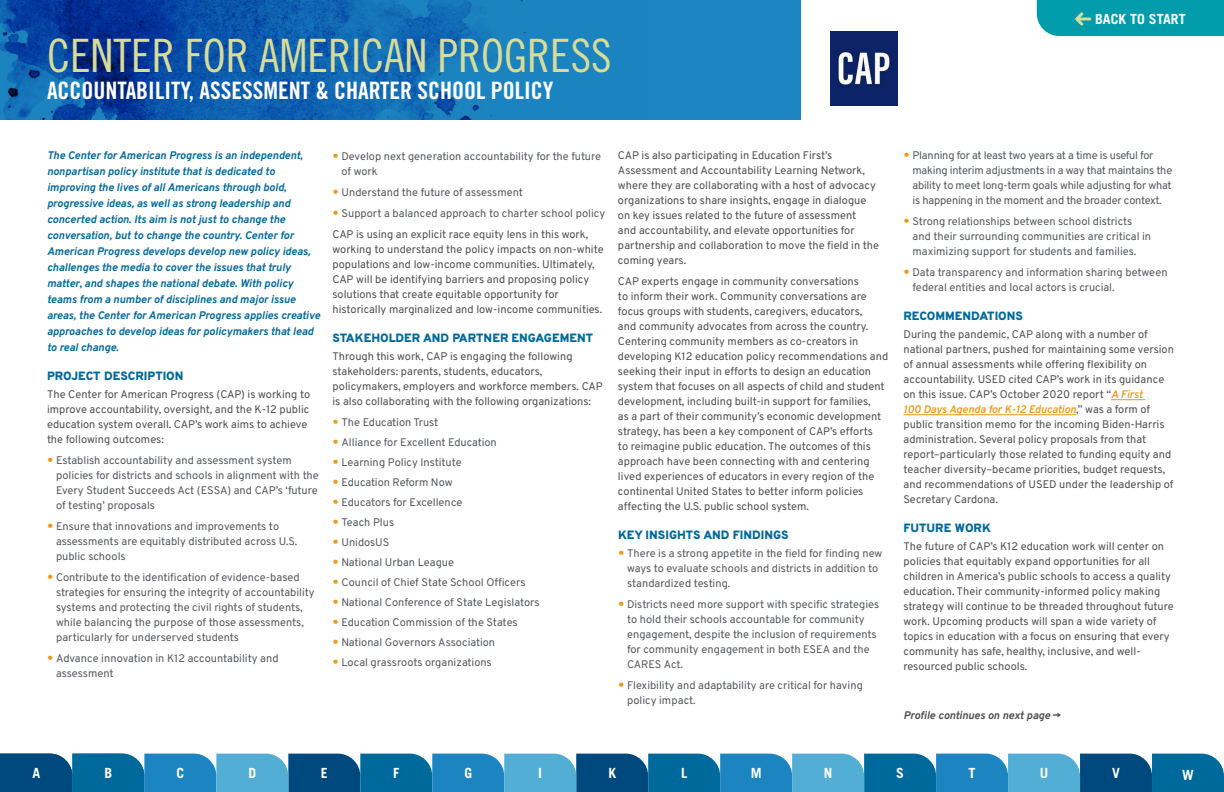
<style>
.page{position:relative;width:1224px;height:792px;background:#fff}
.page>*{position:absolute;margin:0;border:0;box-sizing:border-box;transform-origin:0 0}
.t1{font:46px "Trade Gothic LT Pro Cn 18";color:#d9dc98}
.t2{font:24px "Trade Gothic LT Pro Bd Cn 20";color:#fff}
.t3{font:700 14px "Trade Gothic LT Pro";color:#fff}
.t4{font:900 12px "Overpass";color:#00699c}
.t5{font:11px/15px "Overpass";color:#4f4f50}
.t6{font:11px/15px "Overpass";color:#56585c}
.t7{font:italic 700 11px/16px "Overpass";color:#00699c}
.t8{font:11px/15px "Overpass";letter-spacing:-.02em;color:#56585c}
.t9{font:italic 700 11px "Overpass";color:#4f4f50}
.s1{font-weight:700;font-size:15px;color:#f19613}
.s2{color:#4f4f50}
.s3{font-weight:600;font-style:italic;color:#f19613}
</style>
<div class="page">
<div style="left:0;top:0;width:801px;height:120px;background:#1c85c1"></div>
<img style="left:0;top:0;width:526px;height:120px">
<img style="left:830px;top:32px;width:68px;height:74px">
<hr style="left:1111px;top:400px;width:34px;height:1px;background:#f19613">
<hr style="left:904px;top:415px;width:172px;height:1px;background:#f19613">
<svg style="left:0;top:754px;width:1224px;height:38px;background:#227dad"></svg>
<div style="left:1037px;top:0;width:187px;height:36px;background:#009cab"></div>
<h1 class="t1" style="left:47px;top:28px;width:566px">CENTER FOR AMERICAN PROGRESS</h1>
<h2 class="t2" style="left:47px;top:76px;width:508px">ACCOUNTABILITY, ASSESSMENT &amp; CHARTER SCHOOL POLICY</h2>
<p class="t3" style="left:1095px;top:10px;width:92px">BACK TO START</p>
<p class="t7" style="left:47px;top:146px;width:275px">The Center for American Progress is an independent, nonpartisan policy institute that is dedicated to improving the lives of all Americans through bold, progressive ideas, as well as strong leadership and concerted action. Its aim is not just to change the conversation, but to change the country. Center for American Progress develops develop new policy ideas, challenges the media to cover the issues that truly matter, and shapes the national debate. With policy teams from a number of disciplines and major issue areas, the Center for American Progress applies creative approaches to develop ideas for policymakers that lead to real change.</p>
<p class="t4" style="left:47px;top:366px;width:138px">PROJECT DESCRIPTION</p>
<p class="t5" style="left:47px;top:386px;width:265px">The Center for American Progress (CAP) is working to improve accountability, oversight, and the K-12 public education system overall. CAP’s work aims to achieve the following outcomes:</p>
<p class="t6" style="left:56px;top:452px;width:264px;text-indent:-9px"><span class="s1">•</span> Establish accountability and assessment system policies for districts and schools in alignment with the Every Student Succeeds Act (ESSA) and CAP’s ‘future of testing’ proposals</p>
<p class="t6" style="left:56px;top:518px;width:243px;text-indent:-9px"><span class="s1">•</span> Ensure that innovations and improvements to assessments are equitably distributed across U.S. public schools</p>
<p class="t6" style="left:56px;top:569px;width:260px;text-indent:-9px"><span class="s1">•</span> Contribute to the identification of evidence-based strategies for ensuring the integrity of accountability systems and protecting the civil rights of students, while balancing the purpose of those assessments, particularly for underserved students</p>
<p class="t6" style="left:56px;top:650px;width:224px;text-indent:-9px"><span class="s1">•</span> Advance innovation in K12 accountability and assessment</p>
<p class="t6" style="left:342px;top:148px;width:261px;text-indent:-9px"><span class="s1">•</span> Develop next generation accountability for the future of work</p>
<p class="t6" style="left:332px;top:184px;width:192px"><span class="s1">•</span> Understand the future of assessment</p>
<p class="t6" style="left:332px;top:202px;width:274px;line-height:21px"><span class="s1">•</span> Support a balanced approach to charter school policy<br><span class="s2">CAP is using an explicit race equity lens in this work,</span></p>
<p class="t5" style="left:333px;top:241px;width:273px">working to understand the policy impacts on non-white populations and low-income communities. Ultimately, CAP will be identifying barriers and proposing policy solutions that create equitable opportunity for historically marginalized and low-income communities.</p>
<p class="t4" style="left:332px;top:328px;width:262px">STAKEHOLDER AND PARTNER ENGAGEMENT</p>
<p class="t5" style="left:332px;top:348px;width:272px">Through this work, CAP is engaging the following stakeholders: parents, students, educators, policymakers, employers and workforce members. CAP is also collaborating with the following organizations:</p>
<p class="t6" style="left:332px;top:414px;width:107px"><span class="s1">•</span> The Education Trust</p>
<p class="t6" style="left:332px;top:434px;width:166px"><span class="s1">•</span> Alliance for Excellent Education</p>
<p class="t6" style="left:332px;top:454px;width:131px"><span class="s1">•</span> Learning Policy Institute</p>
<p class="t6" style="left:332px;top:474px;width:122px"><span class="s1">•</span> Education Reform Now</p>
<p class="t6" style="left:332px;top:494px;width:132px"><span class="s1">•</span> Educators for Excellence</p>
<p class="t6" style="left:332px;top:514px;width:63px"><span class="s1">•</span> Teach Plus</p>
<p class="t6" style="left:332px;top:534px;width:58px"><span class="s1">•</span> UnidosUS</p>
<p class="t6" style="left:332px;top:554px;width:123px"><span class="s1">•</span> National Urban League</p>
<p class="t6" style="left:332px;top:574px;width:195px"><span class="s1">•</span> Council of Chief State School Officers</p>
<p class="t6" style="left:332px;top:594px;width:209px"><span class="s1">•</span> National Conference of State Legislators</p>
<p class="t6" style="left:332px;top:614px;width:187px"><span class="s1">•</span> Education Commission of the States</p>
<p class="t6" style="left:332px;top:634px;width:164px"><span class="s1">•</span> National Governors Association</p>
<p class="t6" style="left:332px;top:654px;width:161px"><span class="s1">•</span> Local grassroots organizations</p>
<p class="t5" style="left:618px;top:147px;width:263px">CAP is also participating in Education First’s Assessment and Accountability Learning Network, where they are collaborating with a host of advocacy organizations to share insights, engage in dialogue on key issues related to the future of assessment<br>and accountability, and elevate opportunities for partnership and collaboration to move the field in the coming years.</p>
<p class="t5" style="left:618px;top:273px;width:272px">CAP experts engage in community conversations<br>to inform their work. Community conversations are focus groups with students, caregivers, educators,<br>and community advocates from across the country.<br>Centering community members as co-creators in developing K12 education policy recommendations and seeking their input in efforts to design an education system that focuses on all aspects of child and student development, including built-in support for families,<br>as a part of their community’s economic development strategy, has been a key component of CAP’s efforts<br>to reimagine public education. The outcomes of this approach have been connecting with and centering lived experiences of educators in every region of the continental United States to better inform policies affecting the U.S. public school system.</p>
<p class="t4" style="left:618px;top:525px;width:172px">KEY INSIGHTS AND FINDINGS</p>
<p class="t6" style="left:627px;top:545px;width:257px;text-indent:-9px"><span class="s1">•</span> There is a strong appetite in the field for finding new ways to evaluate schools and districts in addition to standardized testing.</p>
<p class="t6" style="left:627px;top:596px;width:254px;text-indent:-9px"><span class="s1">•</span> Districts need more support with specific strategies to hold their schools accountable for community engagement, despite the inclusion of requirements for community engagement in both ESEA and the CARES Act.</p>
<p class="t6" style="left:627px;top:677px;width:237px;text-indent:-9px"><span class="s1">•</span> Flexibility and adaptability are critical for having policy impact.</p>
<p class="t8" style="left:912px;top:147px;width:261px;text-indent:-9px"><span class="s1">•</span> Planning for at least two years at a time is useful for making interim adjustments in a way that maintains the ability to meet long-term goals while adjusting for what is happening in the moment and the broader context.</p>
<p class="t6" style="left:912px;top:213px;width:240px;text-indent:-9px"><span class="s1">•</span> Strong relationships between school districts and their surrounding communities are critical in maximizing support for students and families.</p>
<p class="t6" style="left:912px;top:264px;width:257px;text-indent:-9px"><span class="s1">•</span> Data transparency and information sharing between federal entities and local actors is crucial.</p>
<p class="t4" style="left:904px;top:306px;width:121px">RECOMMENDATIONS</p>
<p class="t5" style="left:904px;top:326px;width:272px">During the pandemic, CAP along with a number of national partners, pushed for maintaining some version of annual assessments while offering flexibility on accountability. USED cited CAP’s work in its guidance on this issue. CAP’s October 2020 report “<span class="s3">A First<br>100 Days Agenda for K-12 Education</span>,” was a form of public transition memo for the incoming Biden-Harris administration. Several policy proposals from that report–particularly those related to funding equity and teacher diversity–became priorities, budget requests, and recommendations of USED under the leadership of Secretary Cardona.</p>
<p class="t4" style="left:904px;top:518px;width:89px">FUTURE WORK</p>
<p class="t5" style="left:904px;top:538px;width:272px">The future of CAP’s K12 education work will center on policies that equitably expand opportunities for all children in America’s public schools to access a quality education. Their community-informed policy making strategy will continue to be threaded throughout future work. Upcoming products will span a wide variety of topics in education with a focus on ensuring that every community has safe, healthy, inclusive, and well&shy;resourced public schools.</p>
<p class="t9" style="left:904px;top:706px;width:159px">Profile continues on next page →</p>
<p class="t3" style="left:32px;top:764px;width:9px">A</p>
<p class="t3" style="left:105px;top:764px;width:9px">B</p>
<p class="t3" style="left:176px;top:764px;width:9px">C</p>
<p class="t3" style="left:248px;top:764px;width:9px">D</p>
<p class="t3" style="left:321px;top:764px;width:8px">E</p>
<p class="t3" style="left:393px;top:764px;width:8px">F</p>
<p class="t3" style="left:464px;top:764px;width:9px">G</p>
<p class="t3" style="left:538px;top:764px;width:5px">I</p>
<p class="t3" style="left:609px;top:764px;width:9px">K</p>
<p class="t3" style="left:681px;top:764px;width:8px">L</p>
<p class="t3" style="left:751px;top:764px;width:12px">M</p>
<p class="t3" style="left:824px;top:764px;width:10px">N</p>
<p class="t3" style="left:896px;top:764px;width:9px">S</p>
<p class="t3" style="left:969px;top:764px;width:8px">T</p>
<p class="t3" style="left:1040px;top:764px;width:10px">U</p>
<p class="t3" style="left:1112px;top:764px;width:9px">V</p>
<p class="t3" style="left:1182px;top:766px;width:13px">W</p>
</div>
